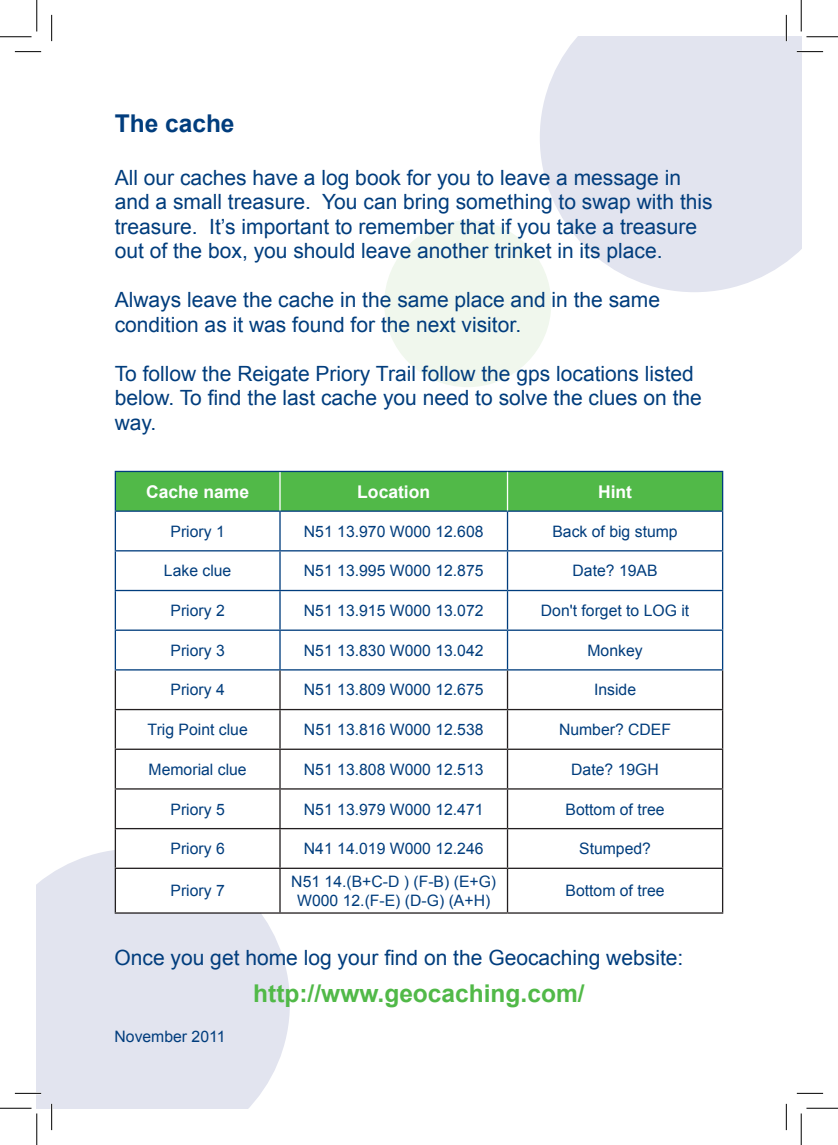
<style>
.page{position:relative;width:838px;height:1145px;background:#fff}
.page>*{position:absolute;margin:0;border:0;box-sizing:border-box;transform-origin:0 0}
.t1{font:700 24.5px "Arial";color:#51b948}
.t2{font:700 24.5px "Arial";color:#013d7d}
.t3{font:21px/24.5px "Arial";color:#013d7d}
.t4{font:700 17.5px "Arial";color:#fff}
.t5{font:15.75px/19.2px "Arial";color:#013d7d;text-align:center}
</style>
<div class="page">
<div style="left:37px;top:849px;width:253px;height:259px;background:#e2e4ef"></div>
<div style="left:384px;top:220px;width:167px;height:167px;background:#f0f7ed;border-radius:50%"></div>
<svg style="left:540px;top:37px;width:261px;height:255px;background:#e5e7f0"></svg>
<div style="left:116px;top:472px;width:605px;height:38px;background:#51b948"></div>
<svg style="left:116px;top:512px;width:605px;height:400px"></svg>
<hr style="left:115px;top:471px;width:165px;height:1px;background:#013d7d">
<hr style="left:115px;top:472px;width:1px;height:38px;background:#013d7d">
<hr style="left:280px;top:471px;width:227px;height:1px;background:#013d7d">
<hr style="left:507px;top:471px;width:216px;height:1px;background:#013d7d">
<hr style="left:721px;top:472px;width:2px;height:38px;background:#013d7d">
<hr style="left:115px;top:510px;width:165px;height:2px;background:#013d7d">
<hr style="left:115px;top:512px;width:1px;height:38px;background:#013d7d">
<hr style="left:280px;top:510px;width:227px;height:2px;background:#013d7d">
<hr style="left:279px;top:512px;width:1px;height:38px;background:#013d7d">
<hr style="left:507px;top:510px;width:216px;height:2px;background:#013d7d">
<hr style="left:507px;top:512px;width:1px;height:38px;background:#013d7d">
<hr style="left:721px;top:512px;width:2px;height:38px;background:#013d7d">
<hr style="left:115px;top:550px;width:165px;height:1px;background:#013d7d">
<hr style="left:115px;top:551px;width:1px;height:39px;background:#013d7d">
<hr style="left:280px;top:550px;width:227px;height:1px;background:#013d7d">
<hr style="left:279px;top:551px;width:1px;height:39px;background:#013d7d">
<hr style="left:507px;top:550px;width:216px;height:1px;background:#013d7d">
<hr style="left:507px;top:551px;width:1px;height:39px;background:#013d7d">
<hr style="left:721px;top:551px;width:2px;height:39px;background:#013d7d">
<hr style="left:115px;top:590px;width:165px;height:1px;background:#013d7d">
<hr style="left:115px;top:591px;width:1px;height:39px;background:#013d7d">
<hr style="left:280px;top:590px;width:227px;height:1px;background:#013d7d">
<hr style="left:279px;top:591px;width:1px;height:39px;background:#013d7d">
<hr style="left:507px;top:590px;width:216px;height:1px;background:#013d7d">
<hr style="left:507px;top:591px;width:1px;height:39px;background:#013d7d">
<hr style="left:721px;top:591px;width:2px;height:39px;background:#013d7d">
<hr style="left:115px;top:630px;width:165px;height:1px;background:#013d7d">
<hr style="left:115px;top:631px;width:1px;height:38px;background:#013d7d">
<hr style="left:280px;top:630px;width:227px;height:1px;background:#013d7d">
<hr style="left:279px;top:631px;width:1px;height:38px;background:#013d7d">
<hr style="left:507px;top:630px;width:216px;height:1px;background:#013d7d">
<hr style="left:507px;top:631px;width:1px;height:38px;background:#013d7d">
<hr style="left:721px;top:631px;width:2px;height:38px;background:#013d7d">
<hr style="left:115px;top:669px;width:165px;height:2px;background:#013d7d">
<hr style="left:280px;top:669px;width:227px;height:2px;background:#013d7d">
<hr style="left:507px;top:669px;width:216px;height:2px;background:#013d7d">
<hr style="left:115px;top:671px;width:1px;height:38px;background:#231f20">
<hr style="left:279px;top:671px;width:1px;height:38px;background:#231f20">
<hr style="left:507px;top:671px;width:1px;height:38px;background:#231f20">
<hr style="left:721px;top:671px;width:2px;height:38px;background:#231f20">
<hr style="left:115px;top:709px;width:165px;height:1px;background:#231f20">
<hr style="left:115px;top:710px;width:1px;height:39px;background:#231f20">
<hr style="left:280px;top:709px;width:227px;height:1px;background:#231f20">
<hr style="left:279px;top:710px;width:1px;height:39px;background:#231f20">
<hr style="left:507px;top:709px;width:216px;height:1px;background:#231f20">
<hr style="left:507px;top:710px;width:1px;height:39px;background:#231f20">
<hr style="left:721px;top:710px;width:2px;height:39px;background:#231f20">
<hr style="left:115px;top:749px;width:165px;height:1px;background:#231f20">
<hr style="left:115px;top:750px;width:1px;height:38px;background:#231f20">
<hr style="left:280px;top:749px;width:227px;height:1px;background:#231f20">
<hr style="left:279px;top:750px;width:1px;height:38px;background:#231f20">
<hr style="left:507px;top:749px;width:216px;height:1px;background:#231f20">
<hr style="left:507px;top:750px;width:1px;height:38px;background:#231f20">
<hr style="left:721px;top:750px;width:2px;height:38px;background:#231f20">
<hr style="left:115px;top:788px;width:165px;height:2px;background:#231f20">
<hr style="left:115px;top:790px;width:1px;height:38px;background:#231f20">
<hr style="left:280px;top:788px;width:227px;height:2px;background:#231f20">
<hr style="left:279px;top:790px;width:1px;height:38px;background:#231f20">
<hr style="left:507px;top:788px;width:216px;height:2px;background:#231f20">
<hr style="left:507px;top:790px;width:1px;height:38px;background:#231f20">
<hr style="left:721px;top:790px;width:2px;height:38px;background:#231f20">
<hr style="left:115px;top:828px;width:165px;height:1px;background:#231f20">
<hr style="left:115px;top:829px;width:1px;height:39px;background:#231f20">
<hr style="left:280px;top:828px;width:227px;height:1px;background:#231f20">
<hr style="left:279px;top:829px;width:1px;height:39px;background:#231f20">
<hr style="left:507px;top:828px;width:216px;height:1px;background:#231f20">
<hr style="left:507px;top:829px;width:1px;height:39px;background:#231f20">
<hr style="left:721px;top:829px;width:2px;height:39px;background:#231f20">
<hr style="left:115px;top:868px;width:165px;height:1px;background:#231f20">
<hr style="left:115px;top:869px;width:1px;height:43px;background:#231f20">
<hr style="left:280px;top:868px;width:227px;height:1px;background:#231f20">
<hr style="left:279px;top:869px;width:1px;height:43px;background:#231f20">
<hr style="left:507px;top:868px;width:216px;height:1px;background:#231f20">
<hr style="left:507px;top:869px;width:1px;height:43px;background:#231f20">
<hr style="left:721px;top:869px;width:2px;height:43px;background:#231f20">
<hr style="left:115px;top:912px;width:165px;height:2px;background:#231f20">
<hr style="left:280px;top:912px;width:227px;height:2px;background:#231f20">
<hr style="left:507px;top:912px;width:216px;height:2px;background:#231f20">
<hr style="left:279px;top:472px;width:1px;height:38px;background:#fff">
<hr style="left:507px;top:472px;width:1px;height:38px;background:#fff">
<hr style="left:796px;top:51px;width:27px;height:2px;background:#fff">
<hr style="left:15px;top:1092px;width:26px;height:2px;background:#fff">
<hr style="left:51px;top:1104px;width:2px;height:26px;background:#fff">
<hr style="left:785px;top:15px;width:2px;height:26px;background:#fff">
<svg style="left:15px;top:51px;width:26px;height:1px"></svg>
<svg style="left:796px;top:51px;width:27px;height:1px"></svg>
<svg style="left:15px;top:1093px;width:26px;height:1px"></svg>
<svg style="left:796px;top:1093px;width:27px;height:1px"></svg>
<svg style="left:51px;top:15px;width:1px;height:26px"></svg>
<svg style="left:51px;top:1104px;width:1px;height:26px"></svg>
<svg style="left:786px;top:15px;width:1px;height:26px"></svg>
<svg style="left:786px;top:1104px;width:1px;height:26px"></svg>
<hr style="left:0;top:36px;width:32px;height:1px;background:#000">
<hr style="left:806px;top:36px;width:31px;height:1px;background:#000">
<hr style="left:0;top:1108px;width:32px;height:1px;background:#000">
<hr style="left:806px;top:1108px;width:31px;height:1px;background:#000">
<hr style="left:36px;top:0;width:1px;height:31px;background:#000">
<hr style="left:36px;top:1113px;width:1px;height:32px;background:#000">
<hr style="left:800px;top:0;width:1px;height:31px;background:#000">
<hr style="left:800px;top:1113px;width:1px;height:32px;background:#000">
<p class="t2" style="left:115px;top:108px;width:121px">The cache</p>
<p class="t3" style="left:115px;top:166px;width:599px">All our caches have a log book for you to leave a message in and a small treasure. You can bring something to swap with this treasure. It’s important to remember that if you take a treasure out of the box, you should leave another trinket in its place.</p>
<p class="t3" style="left:115px;top:288px;width:547px">Always leave the cache in the same place and in the same condition as it was found for the next visitor.</p>
<p class="t3" style="left:115px;top:362px;width:588px">To follow the Reigate Priory Trail follow the gps locations listed below. To find the last cache you need to solve the clues on the way.</p>
<p class="t4" style="left:146px;top:480px;width:105px">Cache name</p>
<p class="t4" style="left:357px;top:480px;width:74px">Location</p>
<p class="t4" style="left:598px;top:480px;width:36px">Hint</p>
<p class="t5" style="left:170px;top:522px;width:56px">Priory 1</p>
<p class="t5" style="left:304px;top:522px;width:181px">N51 13.970 W000 12.608</p>
<p class="t5" style="left:552px;top:522px;width:127px">Back of big stump</p>
<p class="t5" style="left:164px;top:561px;width:69px">Lake clue</p>
<p class="t5" style="left:304px;top:561px;width:181px">N51 13.995 W000 12.875</p>
<p class="t5" style="left:572px;top:561px;width:86px">Date? 19AB</p>
<p class="t5" style="left:170px;top:601px;width:56px">Priory 2</p>
<p class="t5" style="left:304px;top:601px;width:181px">N51 13.915 W000 13.072</p>
<p class="t5" style="left:541px;top:601px;width:150px">Don't forget to LOG it</p>
<p class="t5" style="left:170px;top:641px;width:56px">Priory 3</p>
<p class="t5" style="left:304px;top:641px;width:181px">N51 13.830 W000 13.042</p>
<p class="t5" style="left:587px;top:641px;width:57px">Monkey</p>
<p class="t5" style="left:170px;top:680px;width:56px">Priory 4</p>
<p class="t5" style="left:304px;top:680px;width:181px">N51 13.809 W000 12.675</p>
<p class="t5" style="left:594px;top:680px;width:44px">Inside</p>
<p class="t5" style="left:148px;top:720px;width:102px">Trig Point clue</p>
<p class="t5" style="left:304px;top:720px;width:181px">N51 13.816 W000 12.538</p>
<p class="t5" style="left:559px;top:720px;width:114px">Number? CDEF</p>
<p class="t5" style="left:149px;top:760px;width:100px">Memorial clue</p>
<p class="t5" style="left:304px;top:760px;width:181px">N51 13.808 W000 12.513</p>
<p class="t5" style="left:571px;top:760px;width:89px">Date? 19GH</p>
<p class="t5" style="left:170px;top:800px;width:56px">Priory 5</p>
<p class="t5" style="left:304px;top:800px;width:181px">N51 13.979 W000 12.471</p>
<p class="t5" style="left:565px;top:800px;width:100px">Bottom of tree</p>
<p class="t5" style="left:170px;top:839px;width:56px">Priory 6</p>
<p class="t5" style="left:304px;top:839px;width:181px">N41 14.019 W000 12.246</p>
<p class="t5" style="left:579px;top:839px;width:73px">Stumped?</p>
<p class="t5" style="left:170px;top:881px;width:56px">Priory 7</p>
<p class="t5" style="left:291px;top:872px;width:206px">N51 14.(B+C-D ) (F-B) (E+G)<br>W000 12.(F-E) (D-G) (A+H)</p>
<p class="t5" style="left:565px;top:881px;width:100px">Bottom of tree</p>
<p class="t3" style="left:114px;top:946px;width:570px">Once you get home log your find on the Geocaching website:</p>
<p class="t1" style="left:253px;top:977px;width:333px">http://www.geocaching.com/</p>
<p class="t5" style="left:114px;top:1027px;width:112px">November 2011</p>
</div>
